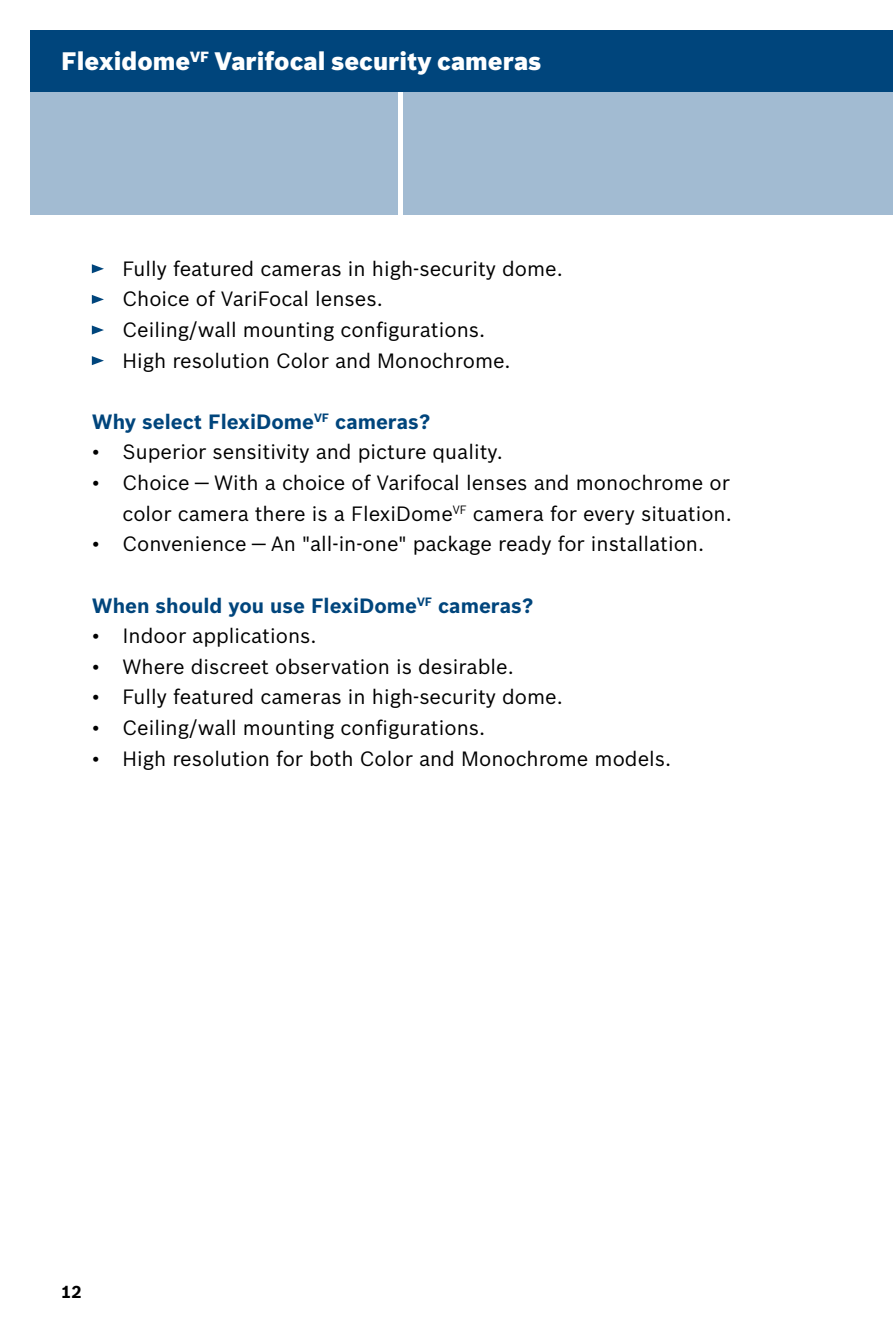
<style>
.page{position:relative;width:893px;height:1340px;background:#fff}
.page>*{position:absolute;margin:0;border:0;box-sizing:border-box;transform-origin:0 0}
.t1{font:900 24.75px "Bosch Sans";color:#fff}
.t2{font:20.25px/30.6px "Bosch Sans";color:#000}
.t3{font:700 20.25px "Bosch Sans";color:#00457c}
.t4{font:700 16.88px "Bosch Sans";color:#000}
</style>
<div class="page">
<hr style="left:0;top:1339px;width:41px;height:1px;background:#000">
<div style="left:31px;top:31px;width:862px;height:61px;background:#00457c"></div>
<div style="left:31px;top:92px;width:367px;height:122px;background:#a2bbd2"></div>
<div style="left:403px;top:92px;width:490px;height:122px;background:#a2bbd2"></div>
<svg style="left:92px;top:264px;width:12px;height:9px"></svg>
<svg style="left:92px;top:295px;width:12px;height:9px"></svg>
<svg style="left:92px;top:325px;width:12px;height:9px"></svg>
<svg style="left:92px;top:356px;width:12px;height:9px"></svg>
<p class="t1" style="left:61px;top:46px;width:482px">Flexidome<sup>VF</sup> Varifocal security cameras</p>
<p class="t2" style="left:122px;top:253px;width:442px">Fully featured cameras in high-security dome.<br>Choice of VariFocal lenses.<br>Ceiling/wall mounting configurations.<br>High resolution Color and Monochrome.</p>
<p class="t3" style="left:92px;top:409px;width:340px">Why select FlexiDome<sup>VF</sup> cameras?</p>
<p class="t2" style="left:92px;top:436px;width:413px">• Superior sensitivity and picture quality.</p>
<p class="t2" style="left:92px;top:467px;width:642px;text-align:right">• Choice — With a choice of Varifocal lenses and monochrome or color camera there is a FlexiDome<sup>VF</sup> camera for every situation.</p>
<p class="t2" style="left:92px;top:528px;width:614px">• Convenience — An "all-in-one" package ready for installation.</p>
<p class="t3" style="left:92px;top:592px;width:443px">When should you use FlexiDome<sup>VF</sup> cameras?</p>
<p class="t2" style="left:92px;top:620px;width:226px">• Indoor applications.</p>
<p class="t2" style="left:92px;top:651px;width:423px">• Where discreet observation is desirable.</p>
<p class="t2" style="left:92px;top:681px;width:472px">• Fully featured cameras in high-security dome.</p>
<p class="t2" style="left:92px;top:712px;width:395px">• Ceiling/wall mounting configurations.</p>
<p class="t2" style="left:92px;top:743px;width:581px">• High resolution for both Color and Monochrome models.</p>
<p class="t4" style="left:61px;top:1281px;width:22px">12</p>
</div>
